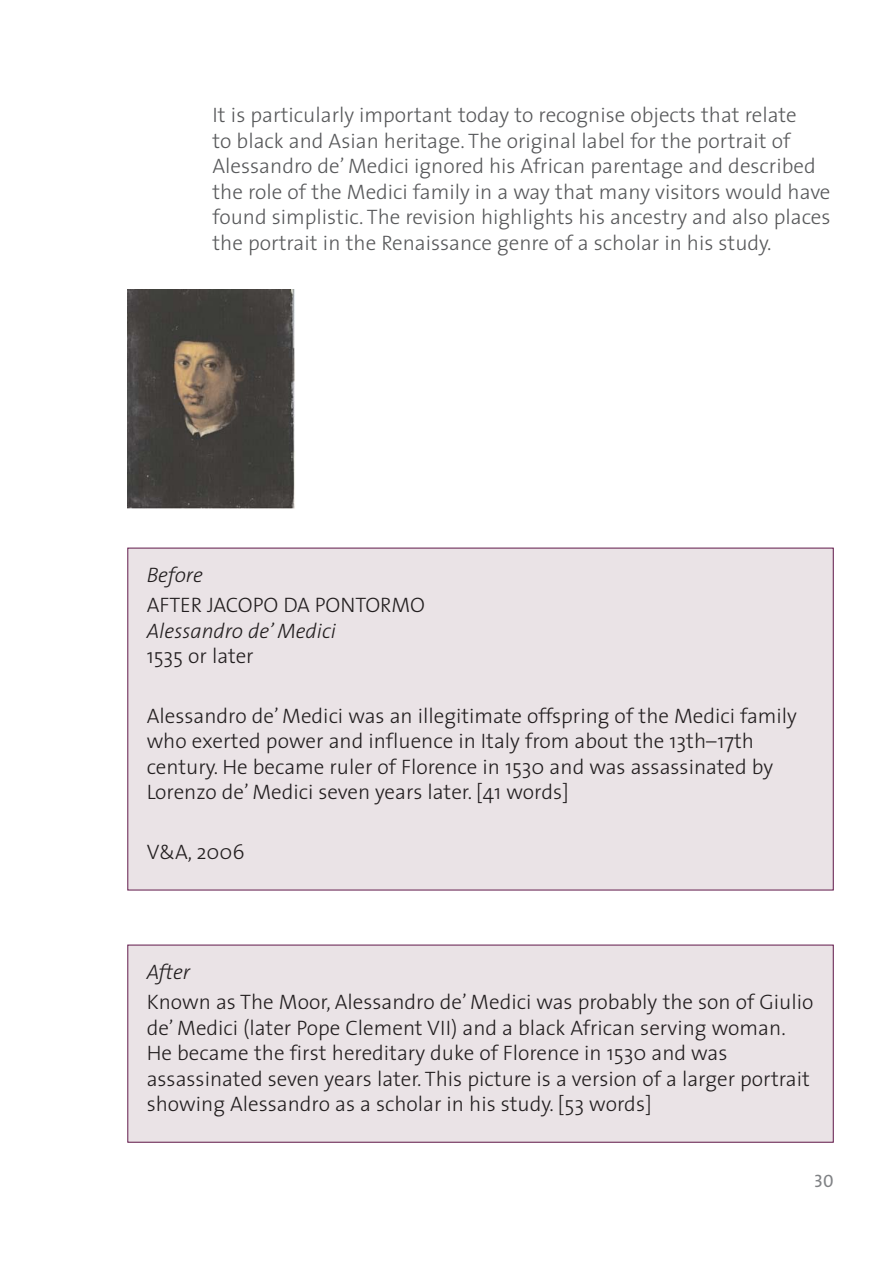
<style>
.page{position:relative;width:893px;height:1263px;background:#fff}
.page>*{position:absolute;margin:0;border:0;box-sizing:border-box;transform-origin:0 0}
.t1{font:300 21px/25.5px "VA The Sans";color:#231f20}
.t2{font:300 21px/25.5px "VA The Sans";color:#58595b}
.t3{font:italic 300 21px "VA The Sans";color:#231f20}
.t4{font:18px "VA The Sans Caps";color:#808285}
</style>
<div class="page">
<img style="left:127px;top:289px;width:168px;height:220px">
<div style="left:128px;top:548px;width:705px;height:342px;background:#eae3e6"></div>
<div style="left:128px;top:945px;width:705px;height:197px;background:#eae3e6"></div>
<div style="left:127px;top:945px;width:706px;height:198px;border:1px solid #621a4b"></div>
<p class="t2" style="left:212px;top:104px;width:619px">It is particularly important today to recognise objects that relate<br>to black and Asian heritage. The original label for the portrait of Alessandro de’ Medici ignored his African parentage and described the role of the Medici family in a way that many visitors would have found simplistic. The revision highlights his ancestry and also places the portrait in the Renaissance genre of a scholar in his study.</p>
<p class="t3" style="left:147px;top:567px;width:58px">Before</p>
<p class="t1" style="left:147px;top:595px;width:280px">AFTER JACOPO DA PONTORMO</p>
<p class="t3" style="left:147px;top:622px;width:191px">Alessandro de’ Medici</p>
<p class="t1" style="left:147px;top:646px;width:109px">1535 or later</p>
<p class="t1" style="left:147px;top:705px;width:652px">Alessandro de’ Medici was an illegitimate offspring of the Medici family who exerted power and influence in Italy from about the 13th–17th century. He became ruler of Florence in 1530 and was assassinated by Lorenzo de’ Medici seven years later. [41 words]</p>
<p class="t1" style="left:147px;top:841px;width:99px">V&amp;A, 2006</p>
<p class="t3" style="left:147px;top:964px;width:45px">After</p>
<p class="t1" style="left:147px;top:992px;width:668px">Known as The Moor, Alessandro de’ Medici was probably the son of Giulio de’ Medici (later Pope Clement VII) and a black African serving woman.<br>He became the first hereditary duke of Florence in 1530 and was assassinated seven years later. This picture is a version of a larger portrait showing Alessandro as a scholar in his study. [53 words]</p>
<p class="t4" style="left:814px;top:1171px;width:21px">30</p>
</div>
